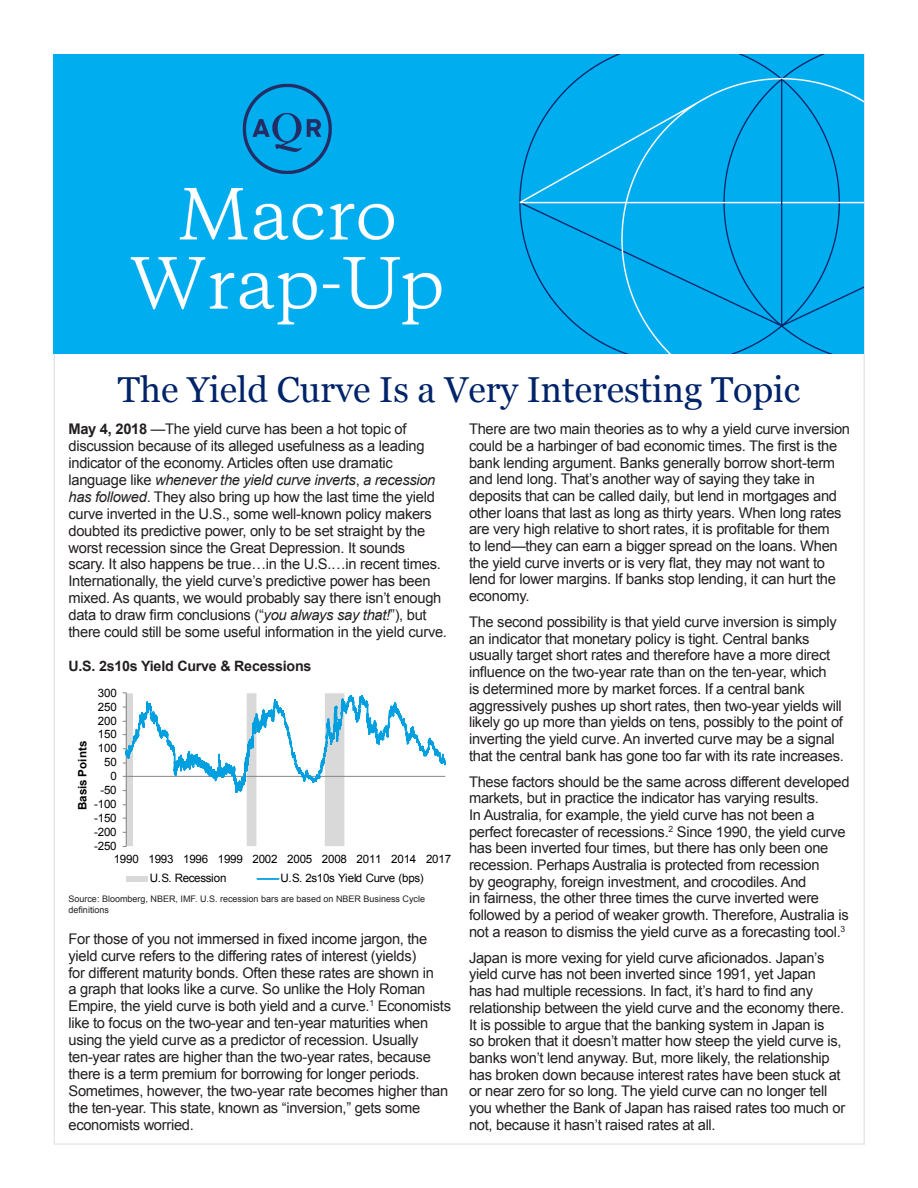
<style>
.page{position:relative;width:918px;height:1188px;background:#fff}
.page>*{position:absolute;margin:0;border:0;box-sizing:border-box;transform-origin:0 0}
.t1{font:36px "Georgia";color:#002369}
.t2{font:14.7px/16.6px "Arial";letter-spacing:-.02em;color:#231f20}
.t3{font:700 14.25px "Arial";letter-spacing:-.015em;color:#231f20}
.t4{font:11.55px "Arial";letter-spacing:-.02em;color:#000}
.t5{font:700 11.55px "Arial";letter-spacing:.005em;color:#000}
.t6{font:9px/10.8px "Arial";color:#231f20}
.s1{font-weight:700}
.s2{font-style:italic}
</style>
<div class="page">
<img style="left:54px;top:54px;width:810px;height:300px">
<svg style="left:123px;top:692px;width:323px;height:155px"></svg>
<div style="left:126px;top:876px;width:21px;height:6px;background:#d9d9d9"></div>
<hr style="left:257px;top:878px;width:22px;height:2px;background:#009fdf">
<p class="t1" style="left:118px;top:367px;width:684px">The Yield Curve Is a Very Interesting Topic</p>
<p class="t2" style="left:68px;top:421px;width:380px"><span class="s1">May 4, 2018</span> —The yield curve has been a hot topic of discussion because of its alleged usefulness as a leading indicator of the economy. Articles often use dramatic language like <span class="s2">whenever the yield curve inverts</span>, <span class="s2">a recession has followed</span>. They also bring up how the last time the yield curve inverted in the U.S., some well-known policy makers doubted its predictive power, only to be set straight by the worst recession since the Great Depression. It sounds<br>scary. It also happens be true…in the U.S.…in recent times.<br>Internationally, the yield curve’s predictive power has been mixed. As quants, we would probably say there isn’t enough data to draw firm conclusions (“<span class="s2">you always say that!</span>”), but there could still be some useful information in the yield curve.</p>
<p class="t3" style="left:68px;top:656px;width:245px">U.S. 2s10s Yield Curve &amp; Recessions</p>
<p class="t4" style="left:98px;top:685px;width:20px">300</p>
<p class="t4" style="left:98px;top:699px;width:20px">250</p>
<p class="t4" style="left:98px;top:713px;width:20px">200</p>
<p class="t5" style="left:75px;top:810px;width:70px;rotate:-90deg">Basis Points</p>
<p class="t4" style="left:98px;top:727px;width:20px">150</p>
<p class="t4" style="left:98px;top:741px;width:20px">100</p>
<p class="t4" style="left:104px;top:755px;width:14px">50</p>
<p class="t4" style="left:110px;top:769px;width:8px">0</p>
<p class="t4" style="left:100px;top:783px;width:18px">-50</p>
<p class="t4" style="left:94px;top:796px;width:24px">-100</p>
<p class="t4" style="left:94px;top:810px;width:24px">-150</p>
<p class="t4" style="left:94px;top:824px;width:24px">-200</p>
<p class="t4" style="left:94px;top:838px;width:24px">-250</p>
<p class="t4" style="left:114px;top:852px;width:339px">1990 1993 1996 1999 2002 2005 2008 2011 2014 2017</p>
<p class="t4" style="left:150px;top:871px;width:78px">U.S. Recession</p>
<p class="t4" style="left:280px;top:871px;width:145px">U.S. 2s10s Yield Curve (bps)</p>
<p class="t6" style="left:68px;top:894px;width:358px">Source: Bloomberg, NBER, IMF. U.S. recession bars are based on NBER Business Cycle definitions</p>
<p class="t2" style="left:68px;top:930px;width:384px">For those of you not immersed in fixed income jargon, the yield curve refers to the differing rates of interest (yields)<br>for different maturity bonds. Often these rates are shown in<br>a graph that looks like a curve. So unlike the Holy Roman Empire, the yield curve is both yield and a curve.<sup>1</sup> Economists like to focus on the two-year and ten-year maturities when using the yield curve as a predictor of recession. Usually ten-year rates are higher than the two-year rates, because there is a term premium for borrowing for longer periods.<br>Sometimes, however, the two-year rate becomes higher than the ten-year. This state, known as “inversion,” gets some economists worried.</p>
<p class="t2" style="left:469px;top:421px;width:383px">There are two main theories as to why a yield curve inversion could be a harbinger of bad economic times. The first is the bank lending argument. Banks generally borrow short-term and lend long. That’s another way of saying they take in deposits that can be called daily, but lend in mortgages and other loans that last as long as thirty years. When long rates are very high relative to short rates, it is profitable for them<br>to lend—they can earn a bigger spread on the loans. When the yield curve inverts or is very flat, they may not want to lend for lower margins. If banks stop lending, it can hurt the economy.</p>
<p class="t2" style="left:469px;top:614px;width:376px">The second possibility is that yield curve inversion is simply an indicator that monetary policy is tight. Central banks usually target short rates and therefore have a more direct influence on the two-year rate than on the ten-year, which<br>is determined more by market forces. If a central bank aggressively pushes up short rates, then two-year yields will likely go up more than yields on tens, possibly to the point of inverting the yield curve. An inverted curve may be a signal that the central bank has gone too far with its rate increases.</p>
<p class="t2" style="left:469px;top:773px;width:382px">These factors should be the same across different developed markets, but in practice the indicator has varying results.<br>In Australia, for example, the yield curve has not been a perfect forecaster of recessions.<sup>2</sup> Since 1990, the yield curve has been inverted four times, but there has only been one recession. Perhaps Australia is protected from recession<br>by geography, foreign investment, and crocodiles. And<br>in fairness, the other three times the curve inverted were followed by a period of weaker growth. Therefore, Australia is not a reason to dismiss the yield curve as a forecasting tool.<sup>3</sup></p>
<p class="t2" style="left:469px;top:949px;width:378px">Japan is more vexing for yield curve aficionados. Japan’s yield curve has not been inverted since 1991, yet Japan<br>has had multiple recessions. In fact, it’s hard to find any relationship between the yield curve and the economy there.<br>It is possible to argue that the banking system in Japan is<br>so broken that it doesn’t matter how steep the yield curve is, banks won’t lend anyway. But, more likely, the relationship has broken down because interest rates have been stuck at or near zero for so long. The yield curve can no longer tell you whether the Bank of Japan has raised rates too much or not, because it hasn’t raised rates at all.</p>
</div>
